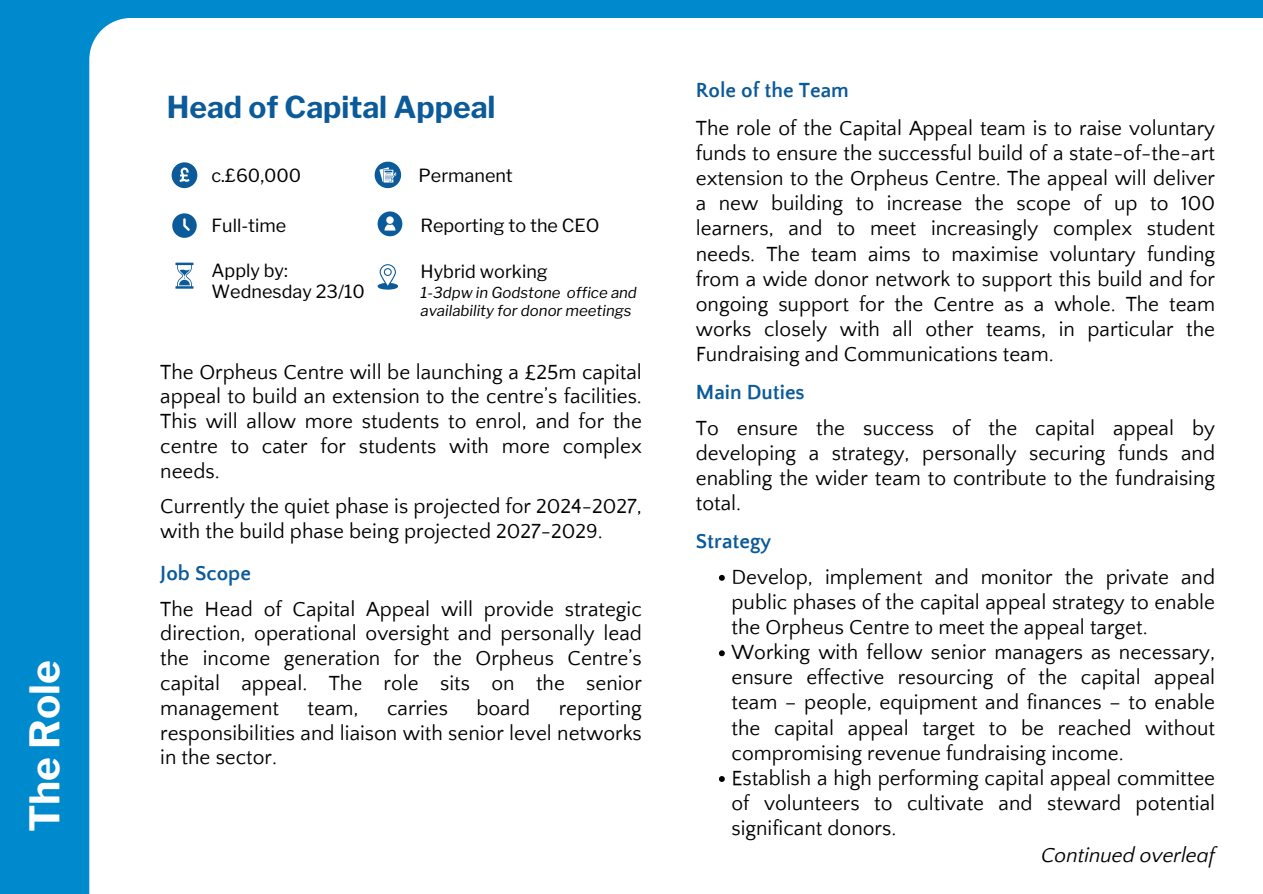
<style>
.page{position:relative;width:1263px;height:894px;background:#fff}
.page>*{position:absolute;margin:0;border:0;box-sizing:border-box;transform-origin:0 0}
.t1{font:700 40.5px "Libre Franklin";color:#fff}
.t2{font:700 30px "Libre Franklin";color:#0b5a99}
.t3{font:21px/25.2px "Quattrocento Sans";color:#000;text-align:justify}
.t4{font:700 21px "Quattrocento Sans";color:#0b5a99}
.t5{font:italic 21px "Quattrocento Sans";color:#000}
.t6{font:18px/21.3px "Libre Franklin";color:#000}
.t7{font:italic 15px/18px "Libre Franklin";color:#000}
</style>
<div class="page">
<div style="left:0;top:0;width:1263px;height:893px;background:#008ace"></div>
<div style="left:89px;top:18px;width:1174px;height:875px;background:#fff"></div>
<svg style="left:172px;top:162px;width:25px;height:26px"></svg>
<svg style="left:375px;top:162px;width:26px;height:26px"></svg>
<svg style="left:172px;top:213px;width:25px;height:25px"></svg>
<svg style="left:378px;top:264px;width:20px;height:26px"></svg>
<svg style="left:175px;top:262px;width:18px;height:26px"></svg>
<svg style="left:378px;top:211px;width:24px;height:25px"></svg>
<svg style="left:719px;top:574px;width:6px;height:6px"></svg>
<svg style="left:719px;top:650px;width:6px;height:6px"></svg>
<svg style="left:719px;top:775px;width:6px;height:6px"></svg>
<h5 class="t1" style="left:20px;top:832px;width:173px;rotate:-90deg">The Role</h5>
<p class="t2" style="left:167px;top:88px;width:330px">Head of Capital Appeal</p>
<h4 class="t6" style="left:211px;top:165px;width:91px">c.£60,000</h4>
<h4 class="t6" style="left:419px;top:165px;width:96px">Permanent</h4>
<h3 class="t6" style="left:211px;top:214px;width:76px">Full-time</h3>
<h4 class="t6" style="left:421px;top:261px;width:129px">Hybrid working</h4>
<h3 class="t7" style="left:421px;top:284px;width:218px">1-3dpw in Godstone office and availability for donor meetings</h3>
<h3 class="t6" style="left:421px;top:214px;width:181px">Reporting to the CEO</h3>
<h4 class="t6" style="left:211px;top:259px;width:155px">Apply by:<br>Wednesday 23/10</h4>
<h1 class="t3" style="left:160px;top:360px;width:483px;line-height:24.8px">The Orpheus Centre will be launching a £25m capital appeal to build an extension to the centre’s facilities.<br>This will allow more students to enrol, and for the centre to cater for students with more complex needs.</h1>
<h2 class="t3" style="left:160px;top:494px;width:483px;line-height:24.8px">Currently the quiet phase is projected for 2024-2027, with the build phase being projected 2027-2029.</h2>
<p class="t4" style="left:160px;top:562px;width:92px">Job Scope</p>
<h5 class="t3" style="left:160px;top:597px;width:483px;line-height:24.8px">The Head of Capital Appeal will provide strategic direction, operational oversight and personally lead the income generation for the Orpheus Centre’s capital appeal. The role sits on the senior management</h5>
<h5 class="t3" style="left:308px;top:695px;width:53px">team,</h5>
<h5 class="t3" style="left:387px;top:695px;width:62px">carries</h5>
<h5 class="t3" style="left:476px;top:695px;width:55px">board</h5>
<h5 class="t3" style="left:160px;top:696px;width:483px;line-height:24.8px;text-indent:398px">reporting responsibilities and liaison with senior level networks in the sector.</h5>
<p class="t4" style="left:696px;top:79px;width:154px">Role of the Team</p>
<h5 class="t3" style="left:696px;top:116px;width:521px">The role of the Capital Appeal team is to raise voluntary funds to ensure the successful build of a state-of-the-art extension to the Orpheus Centre. The appeal will deliver a new building to increase the scope of up to 100 learners, and to meet increasingly complex student needs. The team aims to maximise voluntary funding from a wide donor network to support this build and for ongoing support for the Centre as a whole. The team works closely with all other teams, in particular the Fundraising and Communications team.</h5>
<p class="t4" style="left:696px;top:381px;width:110px">Main Duties</p>
<h5 class="t3" style="left:696px;top:416px;width:521px">To ensure the success of the capital appeal by developing a strategy, personally securing funds and enabling the wider team to contribute to the fundraising total.</h5>
<p class="t4" style="left:696px;top:529px;width:77px">Strategy</p>
<h5 class="t3" style="left:731px;top:564px;width:485px">Develop, implement and monitor the private and public phases of the capital appeal strategy to enable the Orpheus Centre to meet the appeal target.</h5>
<p class="t3" style="left:731px;top:640px;width:485px">Working with fellow senior managers as necessary, ensure effective resourcing of the capital appeal team – people, equipment and finances – to enable the capital appeal target to be reached without compromising revenue fundraising income.</p>
<h5 class="t3" style="left:731px;top:765px;width:485px">Establish a high performing capital appeal committee of volunteers to cultivate and steward potential significant donors.</h5>
<p class="t5" style="left:1041px;top:843px;width:176px">Continued overleaf</p>
</div>
